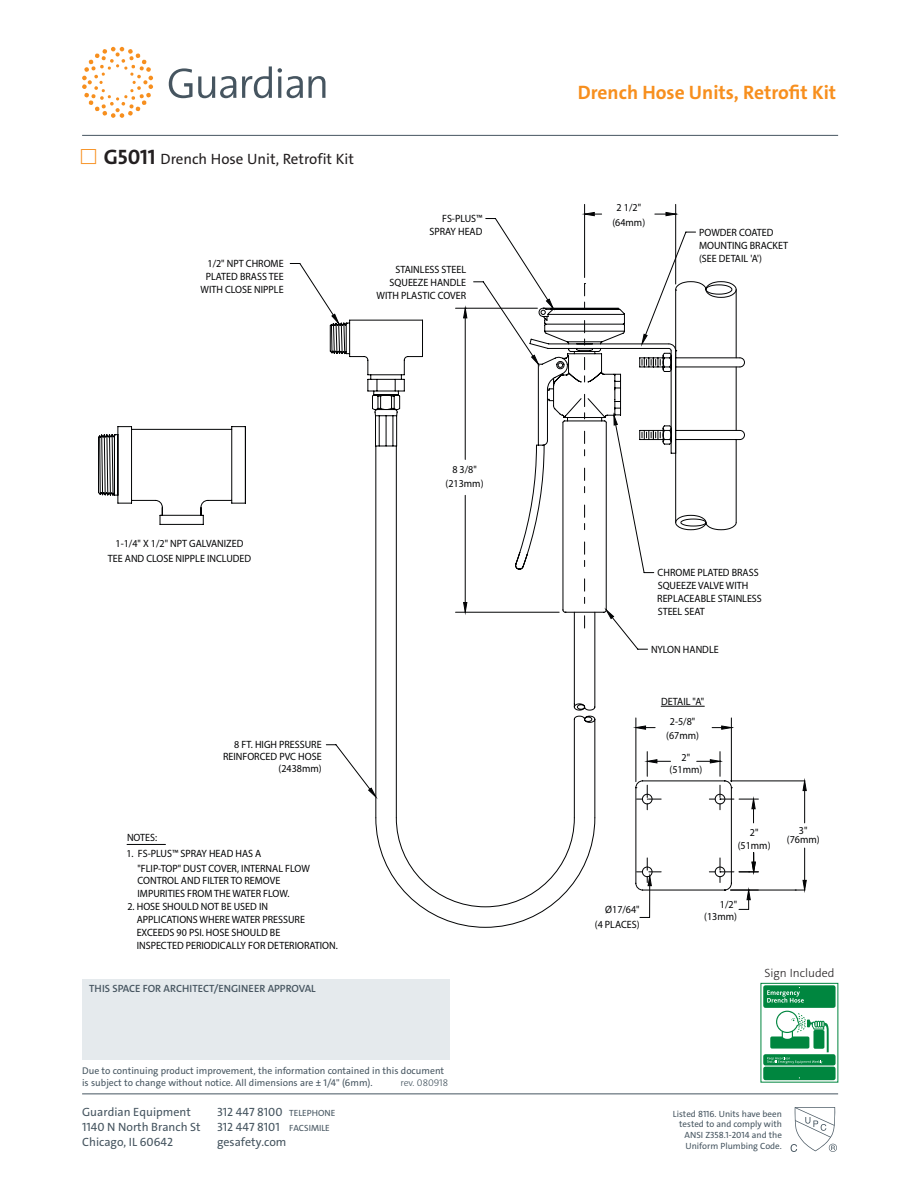
<style>
.page{position:relative;width:918px;height:1188px;background:#fff}
.page>*{position:absolute;margin:0;border:0;box-sizing:border-box;transform-origin:0 0}
.Head-Category{font:700 19.5px "The Sans C4 s";color:#f78f1e}
.t1{font:15px "The Sans C4 s";color:#231f20}
.t2{font:12px "The Sans C4 s";color:#465560}
.t3{font:300 12px "The Sans C4 s";color:#231f20}
.t4{font:10.65px/12.9px "Myriad Pro";color:#020304;scale:.95 1}
.t5{font:600 10.5px "The Sans C4 s";color:#465560}
.t6{font:9.75px/11.7px "The Sans C4 s";color:#465560}
.Body{font:300 9.75px "The Sans C4 s";color:#465560}
.t7{font:9px/10.8px "The Sans C4 s";color:#465560;text-align:right}
.s1{font-weight:700;font-size:21px}
.s2{font-size:9px}
</style>
<div class="page">
<hr style="left:82px;top:1094px;width:756px;height:1px;background:#465560">
<div style="left:82px;top:979px;width:367px;height:81px;background:#e5eaed"></div>
<hr style="left:82px;top:135px;width:756px;height:1px;background:#465560">
<svg style="left:242px;top:66px;width:30px;height:32px"></svg>
<svg style="left:278px;top:68px;width:25px;height:30px"></svg>
<svg style="left:309px;top:76px;width:16px;height:22px"></svg>
<svg style="left:169px;top:68px;width:67px;height:30px"></svg>
<svg style="left:82px;top:47px;width:71px;height:71px"></svg>
<svg style="left:791px;top:1107px;width:46px;height:45px"></svg>
<div style="left:763px;top:1067px;width:73px;height:13px;background:#00863f;border-radius:2px"></div>
<div style="left:763px;top:985px;width:73px;height:23px;background:#00863f;border-radius:2px"></div>
<div style="left:763px;top:1054px;width:73px;height:12px;background:#00863f;border-radius:2px"></div>
<svg style="left:767px;top:987px;width:37px;height:16px"></svg>
<svg style="left:767px;top:1011px;width:62px;height:53px"></svg>
<svg style="left:98px;top:305px;width:636px;height:585px"></svg>
<svg style="left:376px;top:308px;width:300px;height:620px"></svg>
<svg style="left:290px;top:263px;width:50px;height:62px"></svg>
<hr style="left:661px;top:706px;width:43px;height:1px;background:#020304">
<hr style="left:636px;top:718px;width:1px;height:64px;background:#020304">
<svg style="left:645px;top:752px;width:26px;height:24px"></svg>
<svg style="left:634px;top:726px;width:21px;height:4px"></svg>
<hr style="left:731px;top:890px;width:74px;height:1px;background:#020304">
<hr style="left:804px;top:848px;width:1px;height:32px;background:#020304">
<svg style="left:803px;top:880px;width:4px;height:12px"></svg>
<hr style="left:731px;top:781px;width:74px;height:1px;background:#020304">
<hr style="left:731px;top:718px;width:1px;height:64px;background:#020304">
<svg style="left:712px;top:726px;width:21px;height:4px"></svg>
<svg style="left:803px;top:779px;width:4px;height:12px"></svg>
<hr style="left:804px;top:791px;width:1px;height:32px;background:#020304">
<hr style="left:584px;top:204px;width:1px;height:74px;background:#020304">
<hr style="left:675px;top:204px;width:1px;height:80px;background:#020304">
<hr style="left:456px;top:612px;width:103px;height:1px;background:#020304">
<hr style="left:456px;top:308px;width:81px;height:1px;background:#020304">
<hr style="left:465px;top:495px;width:1px;height:108px;background:#020304">
<hr style="left:465px;top:318px;width:1px;height:141px;background:#020304">
<svg style="left:463px;top:602px;width:4px;height:12px"></svg>
<svg style="left:326px;top:744px;width:51px;height:54px"></svg>
<hr style="left:649px;top:886px;width:1px;height:31px;background:#020304">
<svg style="left:633px;top:858px;width:28px;height:28px"></svg>
<svg style="left:633px;top:785px;width:28px;height:28px"></svg>
<svg style="left:706px;top:852px;width:52px;height:58px"></svg>
<svg style="left:697px;top:752px;width:61px;height:71px"></svg>
<svg style="left:473px;top:212px;width:272px;height:438px"></svg>
<svg style="left:463px;top:306px;width:4px;height:12px"></svg>
<p class="t1" style="left:104px;top:149px;width:252px"><span class="s1">G5011</span> Drench Hose Unit, Retrofit Kit</p>
<p class="t4" style="left:201px;top:257px;width:89px;text-align:right">1/2" NPT CHROME<br>PLATED BRASS TEE<br>WITH CLOSE NIPPLE</p>
<p class="t4" style="left:429px;top:212px;width:57px;text-align:right">FS-PLUS™<br>SPRAY HEAD</p>
<p class="t4" style="left:377px;top:263px;width:96px;text-align:right">STAINLESS STEEL<br>SQUEEZE HANDLE<br>WITH PLASTIC COVER</p>
<p class="t4" style="left:108px;top:536px;width:152px;line-height:14.9px;text-align:center">1-1/4" X 1/2" NPT GALVANIZED<br>TEE AND CLOSE NIPPLE INCLUDED</p>
<p class="t4" style="left:446px;top:462px;width:41px;line-height:14.4px;text-align:center">8 3/8" (213mm)</p>
<p class="t4" style="left:223px;top:738px;width:105px;text-align:right">8 FT. HIGH PRESSURE<br>REINFORCED PVC HOSE</p>
<p class="t4" style="left:279px;top:761px;width:47px">(2438mm)</p>
<p class="t4" style="left:127px;top:830px;width:33px">NOTES:</p>
<p class="t4" style="left:138px;top:846px;width:183px;line-height:14.4px;text-indent:-11px">1. FS-PLUS™ SPRAY HEAD HAS A<br>"FLIP-TOP" DUST COVER, INTERNAL FLOW</p>
<p class="t4" style="left:138px;top:874px;width:161px">CONTROL AND FILTER TO REMOVE<br>IMPURITIES FROM THE WATER FLOW.</p>
<p class="t4" style="left:137px;top:900px;width:213px;text-indent:-9px">2. HOSE SHOULD NOT BE USED IN<br>APPLICATIONS WHERE WATER PRESSURE EXCEEDS 90 PSI. HOSE SHOULD BE<br>INSPECTED PERIODICALLY FOR DETERIORATION.</p>
<p class="t5" style="left:89px;top:981px;width:228px">THIS SPACE FOR ARCHITECT/ENGINEER APPROVAL</p>
<p class="t6" style="left:82px;top:1065px;width:364px">Due to continuing product improvement, the information contained in this document is subject to change without notice. All dimensions are ± 1/4" (6mm).</p>
<p class="t2" style="left:82px;top:1104px;width:110px">Guardian Equipment</p>
<p class="t2" style="left:217px;top:1104px;width:120px">312 447 8100 <span class="s2">TELEPHONE</span></p>
<p class="t2" style="left:82px;top:1119px;width:120px">1140 N North Branch St</p>
<p class="t2" style="left:217px;top:1119px;width:114px">312 447 8101 <span class="s2">FACSIMILE</span></p>
<p class="t2" style="left:82px;top:1134px;width:93px">Chicago, IL 60642</p>
<p class="t2" style="left:217px;top:1134px;width:71px">gesafety.com</p>
<p class="Body" style="left:401px;top:1077px;width:49px">rev. 080918</p>
<p class="Head-Category" style="left:578px;top:80px;width:260px">Drench Hose Units, Retrofit Kit</p>
<p class="t4" style="left:612px;top:200px;width:36px;line-height:14.4px;text-align:center">2 1/2" (64mm)</p>
<p class="t4" style="left:699px;top:226px;width:95px">POWDER COATED<br>MOUNTING BRACKET (SEE DETAIL 'A')</p>
<p class="t4" style="left:657px;top:566px;width:112px">CHROME PLATED BRASS<br>SQUEEZE VALVE WITH<br>REPLACEABLE STAINLESS<br>STEEL SEAT</p>
<p class="t4" style="left:651px;top:643px;width:73px">NYLON HANDLE</p>
<p class="t4" style="left:661px;top:691px;width:47px;line-height:20px;text-align:center">DETAIL "A"<br>2-5/8"</p>
<p class="t4" style="left:682px;top:724px;width:20px;line-height:21.8px;text-indent:-15px">(67mm)<br>2"</p>
<p class="t4" style="left:595px;top:902px;width:49px;line-height:14.4px;text-align:right">Ø17/64" (4 PLACES)</p>
<p class="t4" style="left:670px;top:763px;width:36px">(51mm)</p>
<p class="t4" style="left:750px;top:826px;width:10px">2"</p>
<p class="t4" style="left:738px;top:839px;width:36px">(51mm)</p>
<p class="t4" style="left:787px;top:826px;width:36px;line-height:9px;text-align:center">3" (76mm)</p>
<p class="t4" style="left:720px;top:898px;width:20px">1/2"</p>
<p class="t4" style="left:704px;top:910px;width:36px">(13mm)</p>
<p class="t3" style="left:764px;top:965px;width:72px">Sign Included</p>
<p class="t7" style="left:673px;top:1108px;width:110px">Listed 8116. Units have been tested to and comply with<br>ANSI Z358.1-2014 and the<br>Uniform Plumbing Code.</p>
</div>
